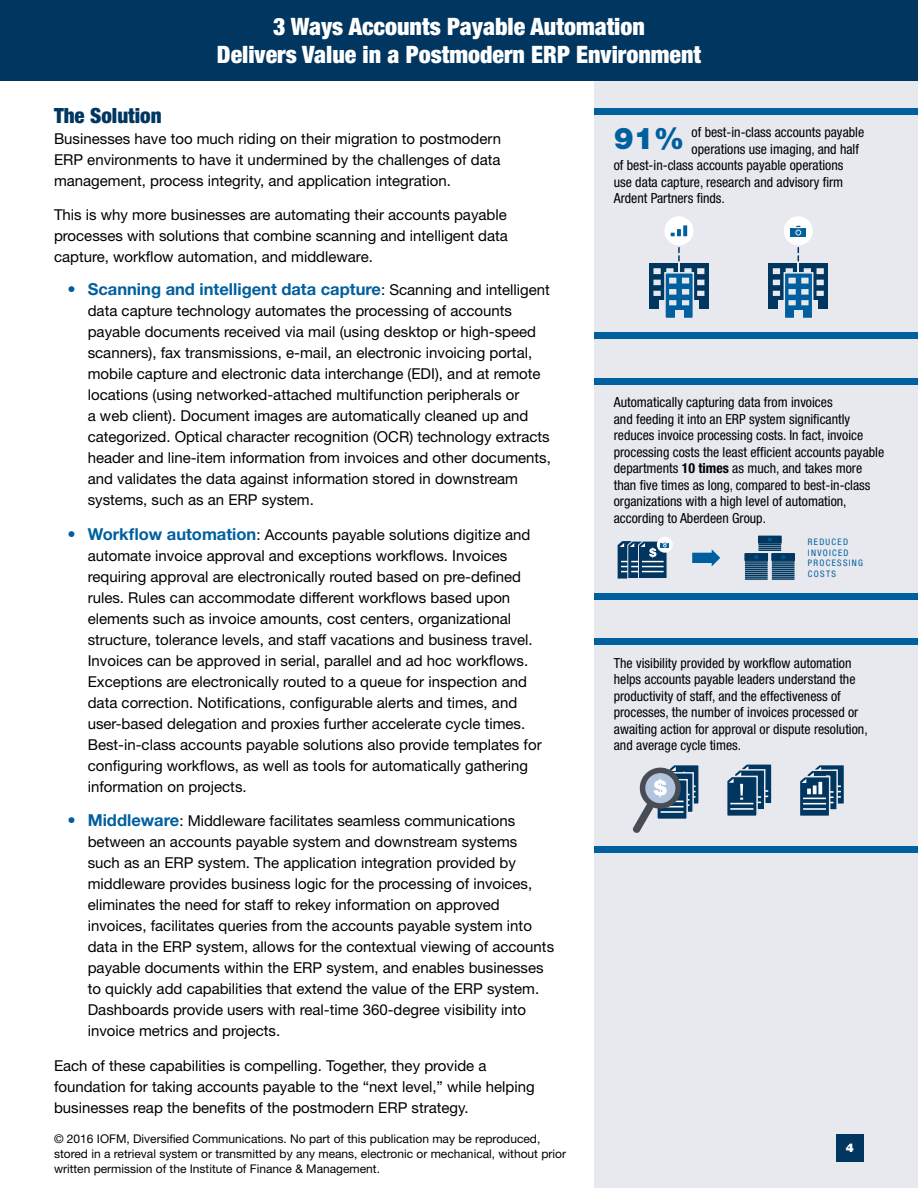
<style>
.page{position:relative;width:918px;height:1188px;background:#fff}
.page>*{position:absolute;margin:0;border:0;box-sizing:border-box;transform-origin:0 0}
.Body{font:900 30px "Helvetica Neue LT Std";color:#005f9e}
.t1{font:900 condensed 24px/27.6px "Helvetica Neue LT Std";color:#fff;text-align:center}
.Subheader{font:900 condensed 21px "Helvetica Neue LT Std";color:#003660}
.t2{font:700 16.5px "Helvetica Neue LT Std";color:#005f9e}
.Body-2{font:15px/21px "Helvetica Neue LT Std";color:#000}
.Body-3{font:condensed 13.8px/16.5px "Helvetica Neue LT Std";color:#000}
.t3{font:12px/15px "Helvetica Neue LT Std";color:#000}
.t4{font:900 12px "Helvetica Neue LT Std";color:#fff}
.Sidebar_Text{font:condensed 9px/10.8px "Helvetica Neue LT Std";letter-spacing:.145em;color:#005f9e}
.s1{font-weight:400;font-size:15px;color:#000}
.s2{font-weight:700;font-size:16.5px;color:#005f9e}
.s3{font-weight:700}
</style>
<div class="page">
<div style="left:594px;top:0;width:324px;height:1188px;background:#e7e9ef"></div>
<div style="left:0;top:0;width:918px;height:81px;background:#003660"></div>
<div style="left:836px;top:1134px;width:28px;height:28px;background:#003660"></div>
<div style="left:594px;top:108px;width:324px;height:6px;background:#005f9e"></div>
<div style="left:594px;top:378px;width:324px;height:7px;background:#005f9e"></div>
<div style="left:594px;top:638px;width:324px;height:7px;background:#005f9e"></div>
<div style="left:594px;top:846px;width:324px;height:6px;background:#005f9e"></div>
<div style="left:594px;top:333px;width:324px;height:6px;background:#005f9e"></div>
<div style="left:594px;top:593px;width:324px;height:6px;background:#005f9e"></div>
<div style="left:680px;top:263px;width:29px;height:46px;background:#003660"></div>
<div style="left:690px;top:300px;width:9px;height:10px;background:#e7e9ef"></div>
<div style="left:649px;top:263px;width:29px;height:46px;background:#003660"></div>
<div style="left:659px;top:300px;width:9px;height:10px;background:#e7e9ef"></div>
<div style="left:664px;top:272px;width:30px;height:47px;background:#005f9e;border:2px solid #e7e9ef"></div>
<svg style="left:653px;top:268px;width:51px;height:37px"></svg>
<div style="left:675px;top:310px;width:8px;height:10px;background:#e7e9ef"></div>
<div style="left:664px;top:216px;width:29px;height:29px;background:#fff;border-radius:50%"></div>
<svg style="left:683px;top:225px;width:4px;height:11px"></svg>
<svg style="left:671px;top:229px;width:10px;height:7px"></svg>
<div style="left:800px;top:263px;width:28px;height:46px;background:#003660"></div>
<div style="left:809px;top:300px;width:9px;height:10px;background:#e7e9ef"></div>
<div style="left:769px;top:263px;width:28px;height:46px;background:#003660"></div>
<div style="left:779px;top:300px;width:8px;height:10px;background:#e7e9ef"></div>
<div style="left:784px;top:272px;width:29px;height:47px;background:#005f9e;border:2px solid #e7e9ef"></div>
<svg style="left:773px;top:268px;width:51px;height:37px"></svg>
<div style="left:794px;top:310px;width:9px;height:10px;background:#e7e9ef"></div>
<div style="left:784px;top:216px;width:29px;height:29px;background:#fff;border-radius:50%"></div>
<div style="left:791px;top:228px;width:15px;height:9px;background:#005f9e"></div>
<svg style="left:794px;top:225px;width:9px;height:10px"></svg>
<svg style="left:798px;top:248px;width:1px;height:13px"></svg>
<svg style="left:678px;top:248px;width:2px;height:13px"></svg>
<div style="left:657px;top:537px;width:16px;height:16px;background:#fff;border-radius:50%"></div>
<div style="left:661px;top:543px;width:8px;height:5px;background:#005f9e"></div>
<svg style="left:618px;top:541px;width:50px;height:38px"></svg>
<svg style="left:692px;top:549px;width:28px;height:17px"></svg>
<div style="left:758px;top:536px;width:23px;height:7px;background:#003660"></div>
<svg style="left:758px;top:538px;width:23px;height:11px"></svg>
<hr style="left:758px;top:549px;width:23px;height:2px;background:#003660">
<div style="left:772px;top:553px;width:23px;height:8px;background:#003660"></div>
<svg style="left:781px;top:555px;width:4px;height:4px"></svg>
<hr style="left:772px;top:561px;width:23px;height:2px;background:#003660">
<hr style="left:772px;top:563px;width:23px;height:2px;background:#003660">
<hr style="left:772px;top:565px;width:23px;height:2px;background:#003660">
<hr style="left:772px;top:576px;width:23px;height:2px;background:#003660">
<hr style="left:772px;top:578px;width:23px;height:2px;background:#003660">
<div style="left:745px;top:553px;width:23px;height:8px;background:#003660"></div>
<svg style="left:754px;top:555px;width:4px;height:4px"></svg>
<hr style="left:745px;top:561px;width:23px;height:2px;background:#003660">
<hr style="left:745px;top:563px;width:23px;height:2px;background:#003660">
<hr style="left:745px;top:565px;width:23px;height:2px;background:#003660">
<svg style="left:745px;top:567px;width:50px;height:9px"></svg>
<hr style="left:745px;top:576px;width:23px;height:2px;background:#003660">
<hr style="left:745px;top:578px;width:23px;height:2px;background:#003660">
<svg style="left:632px;top:765px;width:67px;height:68px"></svg>
<svg style="left:727px;top:764px;width:45px;height:52px"></svg>
<svg style="left:800px;top:765px;width:44px;height:51px"></svg>
<svg style="left:818px;top:782px;width:4px;height:12px"></svg>
<h2 class="t1" style="left:217px;top:13px;width:486px">3 Ways Accounts Payable Automation<br>Delivers Value in a Postmodern ERP Environment</h2>
<p class="Subheader" style="left:54px;top:103px;width:109px">The Solution</p>
<p class="Body-2" style="left:54px;top:128px;width:449px;text-align:justify">Businesses have too much riding on their migration to postmodern ERP environments to have it undermined by the challenges of data management, process integrity, and application integration.</p>
<p class="Body-2" style="left:54px;top:204px;width:455px;text-align:justify">This is why more businesses are automating their accounts payable processes with solutions that combine scanning and intelligent data capture, workflow automation, and middleware.</p>
<p class="t2" style="left:68px;top:279px;width:484px">• Scanning and intelligent data capture<span class="s1">: Scanning and intelligent</span></p>
<p class="Body-2" style="left:88px;top:300px;width:465px">data capture technology automates the processing of accounts payable documents received via mail (using desktop or high-speed scanners), fax transmissions, e-mail, an electronic invoicing portal, mobile capture and electronic data interchange (EDI), and at remote locations (using networked-attached multifunction peripherals or<br>a web client). Document images are automatically cleaned up and categorized. Optical character recognition (OCR) technology extracts header and line-item information from invoices and other documents, and validates the data against information stored in downstream systems, such as an ERP system.</p>
<p class="Body-2" style="left:88px;top:524px;width:455px;text-indent:-20px"><span class="s2">• Workflow automation</span>: Accounts payable solutions digitize and automate invoice approval and exceptions workflows. Invoices requiring approval are electronically routed based on pre-defined rules. Rules can accommodate different workflows based upon elements such as invoice amounts, cost centers, organizational structure, tolerance levels, and staff vacations and business travel.<br>Invoices can be approved in serial, parallel and ad hoc workflows.<br>Exceptions are electronically routed to a queue for inspection and data correction. Notifications, configurable alerts and times, and user-based delegation and proxies further accelerate cycle times.<br>Best-in-class accounts payable solutions also provide templates for configuring workflows, as well as tools for automatically gathering information on projects.</p>
<p class="Body-2" style="left:88px;top:810px;width:468px;text-indent:-20px"><span class="s2">• Middleware</span>: Middleware facilitates seamless communications between an accounts payable system and downstream systems<br>such as an ERP system. The application integration provided by middleware provides business logic for the processing of invoices, eliminates the need for staff to rekey information on approved invoices, facilitates queries from the accounts payable system into data in the ERP system, allows for the contextual viewing of accounts payable documents within the ERP system, and enables businesses to quickly add capabilities that extend the value of the ERP system.<br>Dashboards provide users with real-time 360-degree visibility into invoice metrics and projects.</p>
<p class="Body-2" style="left:54px;top:1055px;width:482px">Each of these capabilities is compelling. Together, they provide a foundation for taking accounts payable to the “next level,” while helping businesses reap the benefits of the postmodern ERP strategy.</p>
<p class="Body" style="left:614px;top:120px;width:72px">91%</p>
<p class="Body-3" style="left:692px;top:124px;width:174px">of best-in-class accounts payable</p>
<p class="Body-3" style="left:692px;top:141px;width:169px">operations use imaging, and half</p>
<p class="Body-3" style="left:614px;top:157px;width:231px">of best-in-class accounts payable operations</p>
<p class="Body-3" style="left:614px;top:174px;width:231px">use data capture, research and advisory firm</p>
<p class="Body-3" style="left:614px;top:190px;width:113px">Ardent Partners finds.</p>
<p class="Body-3" style="left:614px;top:394px;width:272px">Automatically capturing data from invoices<br>and feeding it into an ERP system significantly reduces invoice processing costs. In fact, invoice processing costs the least efficient accounts payable departments <span class="s3">10 times</span> as much, and takes more than five times as long, compared to best-in-class organizations with a high level of automation, according to Aberdeen Group.</p>
<p class="Sidebar_Text" style="left:808px;top:536px;width:42px">REDUCED<br>INVOICED</p>
<p class="Sidebar_Text" style="left:808px;top:558px;width:57px">PROCESSING</p>
<p class="Sidebar_Text" style="left:808px;top:569px;width:30px">COSTS</p>
<p class="Body-3" style="left:614px;top:654px;width:255px">The visibility provided by workflow automation helps accounts payable leaders understand the productivity of staff, and the effectiveness of processes, the number of invoices processed or awaiting action for approval or dispute resolution, and average cycle times.</p>
<p class="t3" style="left:54px;top:1131px;width:514px">© 2016 IOFM, Diversified Communications. No part of this publication may be reproduced, stored in a retrieval system or transmitted by any means, electronic or mechanical, without prior written permission of the Institute of Finance &amp; Management.</p>
<p class="t4" style="left:846px;top:1141px;width:10px">4</p>
</div>
